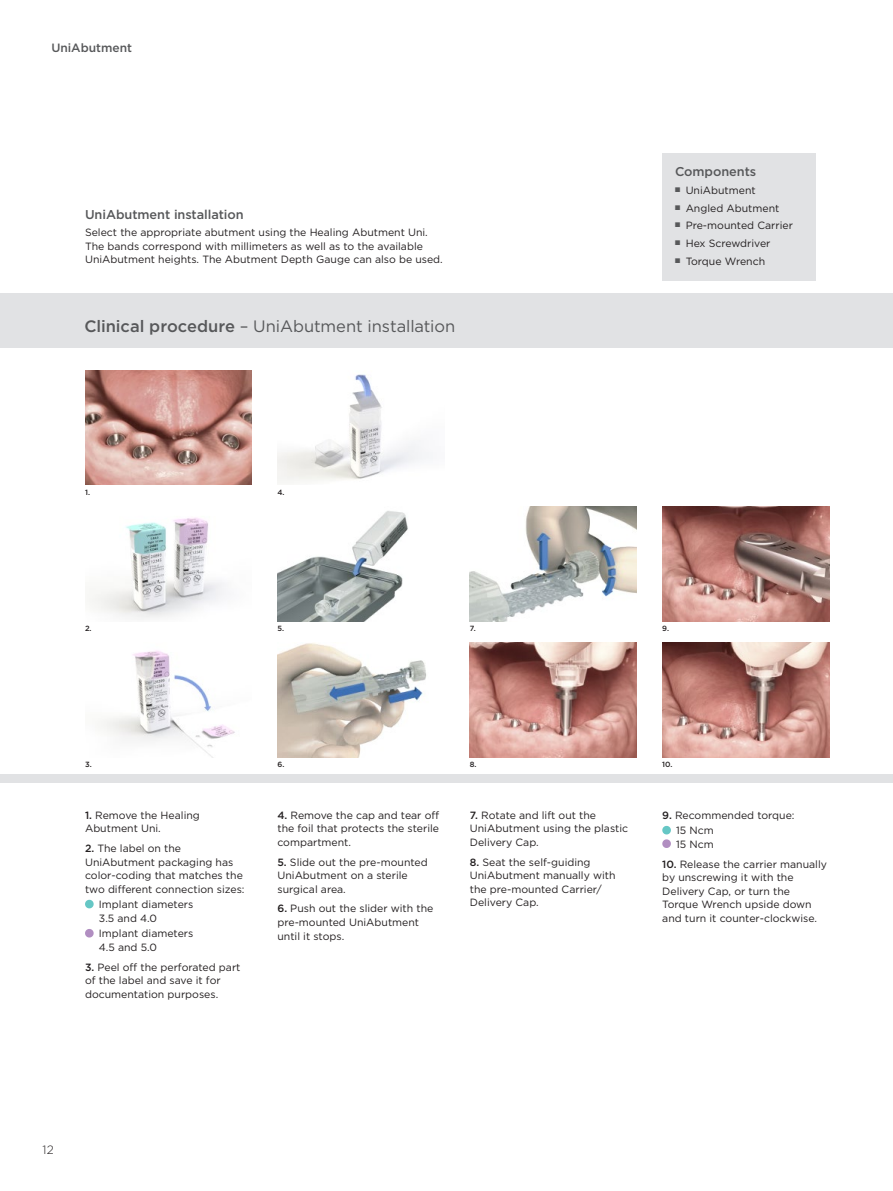
<style>
.page{position:relative;width:893px;height:1191px;background:#fff}
.page>*{position:absolute;margin:0;border:0;box-sizing:border-box;transform-origin:0 0}
.Heading_3_Gotham_-_1{font:16.5px "Gotham";letter-spacing:-.005em;color:#57585a}
.Subline_Gotham_Mediu{font:500 12.75px "Gotham";letter-spacing:-.005em;color:#57585a}
.Subsection_title_Got{font:500 12px "Gotham";color:#57585a}
.t1{font:300 12px "Gotham";color:#231f20}
.Captions_Gotham_Book{font:10.5px/13.5px "Gotham";color:#231f20}
.Image_figures{font:500 7.5px "Gotham";color:#231f20}
.s1{font-weight:500}
</style>
<div class="page">
<div style="left:0;top:293px;width:893px;height:489px;background:#e1e2e4"></div>
<div style="left:0;top:349px;width:893px;height:425px;background:#fff"></div>
<img style="left:277px;top:511px;width:131px;height:110px">
<svg style="left:85px;top:899px;width:9px;height:9px"></svg>
<svg style="left:85px;top:929px;width:9px;height:8px"></svg>
<img style="left:470px;top:506px;width:167px;height:115px">
<img style="left:470px;top:642px;width:167px;height:115px">
<img style="left:277px;top:643px;width:150px;height:114px">
<img style="left:101px;top:650px;width:134px;height:107px">
<img style="left:277px;top:374px;width:152px;height:109px">
<img style="left:89px;top:517px;width:135px;height:102px">
<img style="left:85px;top:370px;width:167px;height:115px">
<img style="left:662px;top:506px;width:167px;height:115px">
<img style="left:662px;top:642px;width:167px;height:115px">
<div style="left:662px;top:153px;width:153px;height:128px;background:#e1e2e4"></div>
<svg style="left:662px;top:826px;width:9px;height:22px"></svg>
<p class="Subsection_title_Got" style="left:51px;top:40px;width:82px">UniAbutment</p>
<p class="Subline_Gotham_Mediu" style="left:85px;top:206px;width:160px">UniAbutment installation</p>
<p class="Captions_Gotham_Book" style="left:85px;top:226px;width:359px">Select the appropriate abutment using the Healing Abutment Uni.<br>The bands correspond with millimeters as well as to the available<br>UniAbutment heights. The Abutment Depth Gauge can also be used.</p>
<p class="Heading_3_Gotham_-_1" style="left:84px;top:316px;width:372px"><span class="s1">Clinical procedure</span> – UniAbutment installation</p>
<p class="Subline_Gotham_Mediu" style="left:675px;top:163px;width:83px">Components</p>
<p class="Captions_Gotham_Book" style="left:675px;top:183px;width:82px"><sup>■</sup> UniAbutment</p>
<p class="Captions_Gotham_Book" style="left:675px;top:201px;width:106px"><sup>■</sup> Angled Abutment</p>
<p class="Captions_Gotham_Book" style="left:675px;top:219px;width:119px"><sup>■</sup> Pre-mounted Carrier</p>
<p class="Captions_Gotham_Book" style="left:675px;top:236px;width:97px"><sup>■</sup> Hex Screwdriver</p>
<p class="Captions_Gotham_Book" style="left:675px;top:254px;width:92px"><sup>■</sup> Torque Wrench</p>
<p class="Image_figures" style="left:85px;top:487px;width:6px">1.</p>
<p class="Image_figures" style="left:277px;top:487px;width:9px">4.</p>
<p class="Image_figures" style="left:85px;top:624px;width:8px">2.</p>
<p class="Image_figures" style="left:277px;top:624px;width:8px">5.</p>
<p class="Image_figures" style="left:470px;top:624px;width:7px">7.</p>
<p class="Image_figures" style="left:662px;top:624px;width:8px">9.</p>
<p class="Image_figures" style="left:85px;top:760px;width:8px">3.</p>
<p class="Captions_Gotham_Book" style="left:85px;top:808px;width:116px"><span class="s1">1.</span> Remove the Healing<br>Abutment Uni.</p>
<p class="Captions_Gotham_Book" style="left:85px;top:841px;width:161px"><span class="s1">2.</span> The label on the<br>UniAbutment packaging has color-coding that matches the two different connection sizes:</p>
<p class="Captions_Gotham_Book" style="left:99px;top:897px;width:96px">Implant diameters<br>3.5 and 4.0</p>
<p class="Captions_Gotham_Book" style="left:99px;top:926px;width:96px">Implant diameters<br>4.5 and 5.0</p>
<p class="Captions_Gotham_Book" style="left:85px;top:960px;width:157px"><span class="s1">3.</span> Peel off the perforated part of the label and save it for documentation purposes.</p>
<p class="Image_figures" style="left:277px;top:760px;width:8px">6.</p>
<p class="Captions_Gotham_Book" style="left:277px;top:808px;width:163px;text-align:justify"><span class="s1">4.</span> Remove the cap and tear off the foil that protects the sterile compartment.</p>
<p class="Captions_Gotham_Book" style="left:277px;top:855px;width:152px"><span class="s1">5.</span> Slide out the pre-mounted<br>UniAbutment on a sterile surgical area.</p>
<p class="Captions_Gotham_Book" style="left:277px;top:901px;width:157px"><span class="s1">6.</span> Push out the slider with the pre-mounted UniAbutment until it stops.</p>
<p class="Image_figures" style="left:470px;top:760px;width:8px">8.</p>
<p class="Captions_Gotham_Book" style="left:470px;top:808px;width:160px"><span class="s1">7.</span> Rotate and lift out the<br>UniAbutment using the plastic<br>Delivery Cap.</p>
<p class="Captions_Gotham_Book" style="left:470px;top:855px;width:147px"><span class="s1">8.</span> Seat the self-guiding<br>UniAbutment manually with the pre-mounted Carrier/<br>Delivery Cap.</p>
<p class="Image_figures" style="left:662px;top:760px;width:12px">10.</p>
<p class="Captions_Gotham_Book" style="left:662px;top:808px;width:134px"><span class="s1">9.</span> Recommended torque:</p>
<p class="Captions_Gotham_Book" style="left:676px;top:823px;width:39px">15 Ncm<br>15 Ncm</p>
<p class="Captions_Gotham_Book" style="left:662px;top:857px;width:166px"><span class="s1">10.</span> Release the carrier manually by unscrewing it with the<br>Delivery Cap, or turn the<br>Torque Wrench upside down and turn it counter-clockwise.</p>
<p class="t1" style="left:43px;top:1142px;width:13px">12</p>
</div>
